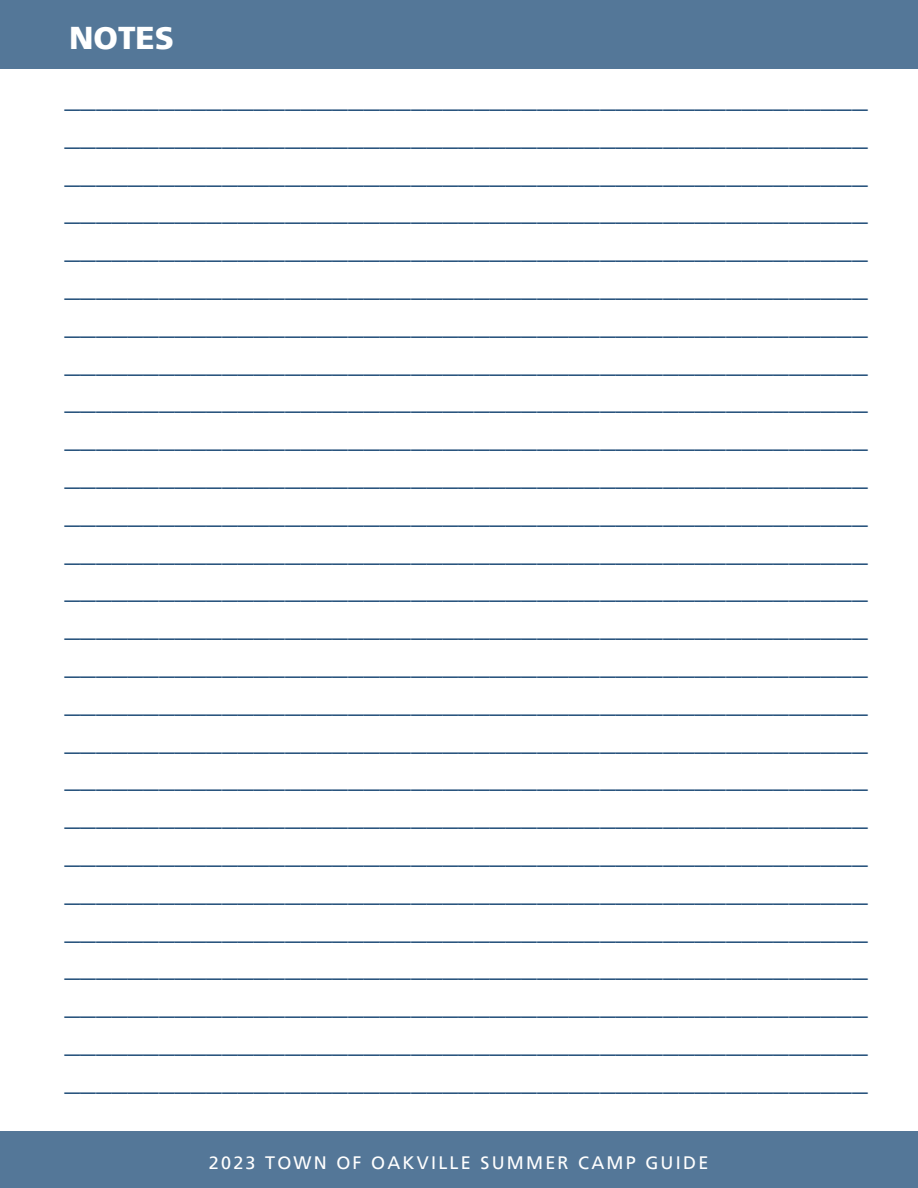
<style>
.page{position:relative;width:918px;height:1188px;background:#fff}
.page>*{position:absolute;margin:0;border:0;box-sizing:border-box;transform-origin:0 0}
.t1{font:300 31.5px/37.8px "Frutiger";color:#1c4a76;text-align:justify}
.t2{font:900 31.5px "Frutiger";color:#fff}
.t3{font:18px "Frutiger";letter-spacing:.125em;color:#fff}
</style>
<div class="page">
<div style="left:0;top:0;width:918px;height:69px;background:#547798"></div>
<div style="left:0;top:1131px;width:918px;height:57px;background:#547798"></div>
<p class="t2" style="left:69px;top:19px;width:107px">NOTES</p>
<p class="t1" style="left:65px;top:78px;width:805px">___________________________________________________ ___________________________________________________ ___________________________________________________ ___________________________________________________ ___________________________________________________ ___________________________________________________ ___________________________________________________ ___________________________________________________ ___________________________________________________ ___________________________________________________ ___________________________________________________ ___________________________________________________ ___________________________________________________ ___________________________________________________ ___________________________________________________ ___________________________________________________ ___________________________________________________ ___________________________________________________ ___________________________________________________ ___________________________________________________ ___________________________________________________ ___________________________________________________ ___________________________________________________ ___________________________________________________ ___________________________________________________ ___________________________________________________ ___________________________________________________</p>
<p class="t3" style="left:209px;top:1153px;width:501px">2023 TOWN OF OAKVILLE SUMMER CAMP GUIDE</p>
</div>
